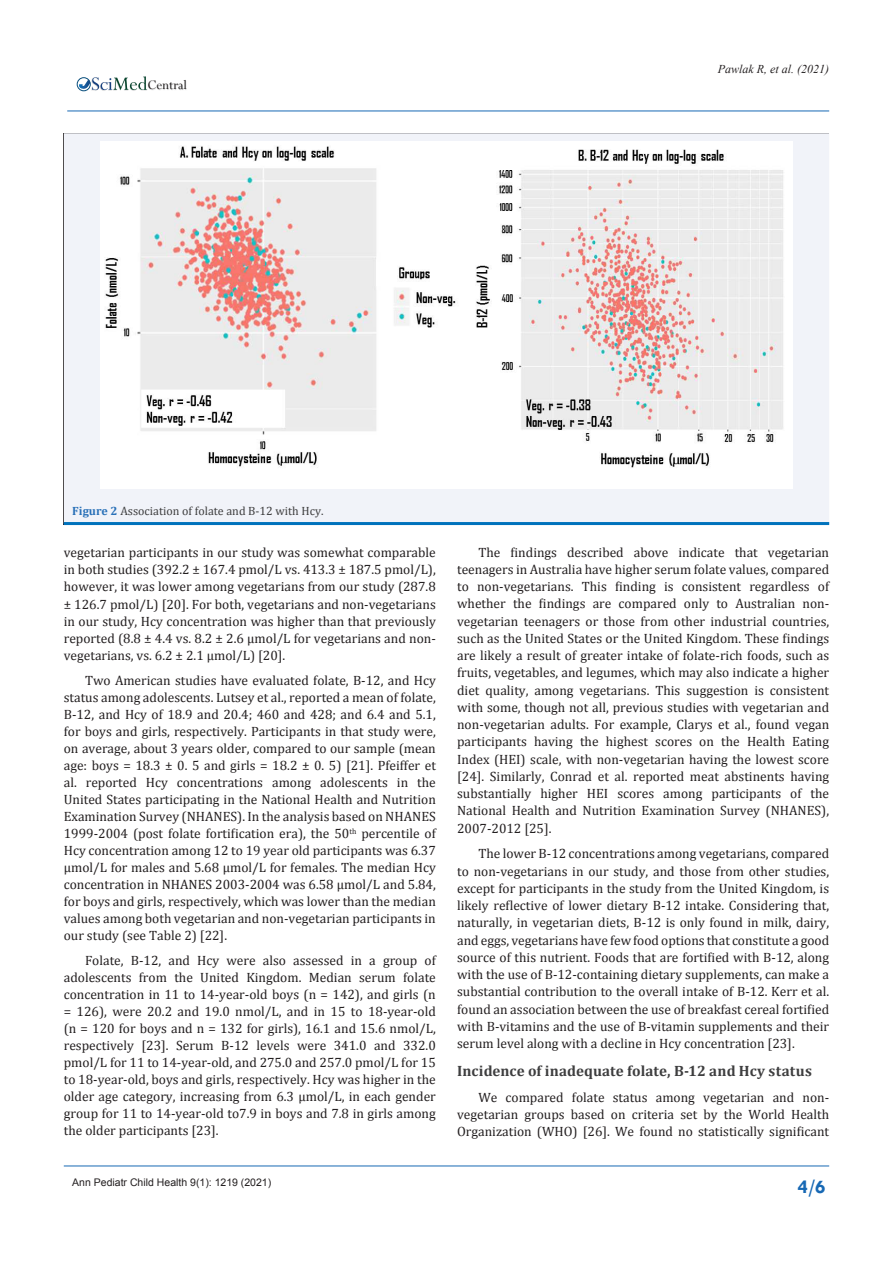
<style>
.page{position:relative;width:893px;height:1263px;background:#fff}
.page>*{position:absolute;margin:0;border:0;box-sizing:border-box;transform-origin:0 0}
.t1{font:700 19.5px "Tw Cen";color:#1768b4}
.Body_Text{font:700 15px "Cambria";letter-spacing:.005em;color:#3e3e3f}
.t2{font:14.55px "Perpetua";color:#211e1e}
.Body_Text-2{font:13.5px/17.2px "Cambria";color:#231f20;text-align:justify}
.t3{font:12px "Cambria";color:#3e3e3f}
.t4{font:italic 12px "Times New Roman";color:#231f20}
.t5{font:10.5px "Arial";color:#231f20}
.s1{font-weight:700;color:#2a71b8}
</style>
<div class="page">
<img style="left:92px;top:76px;width:95px;height:15px">
<div style="left:77px;top:77px;width:14px;height:14px;border:1px solid #074d7c;border-radius:50%"></div>
<svg style="left:79px;top:77px;width:68px;height:13px"></svg>
<hr style="left:64px;top:1166px;width:765px;height:1px;background:#1768b4">
<hr style="left:67px;top:111px;width:762px;height:1px;background:#1768b4">
<div style="left:64px;top:133px;width:765px;height:389px;background:#f1f3f9"></div>
<hr style="left:64px;top:522px;width:765px;height:3px;background:#0072bc">
<img style="left:100px;top:142px;width:693px;height:347px">
<p class="t2" style="left:148px;top:76px;width:41px">Central</p>
<p class="t4" style="left:718px;top:61px;width:113px">Pawlak R, et al. (2021)</p>
<p class="t3" style="left:72px;top:504px;width:253px"><span class="s1">Figure 2</span> Association of folate and B-12 with Hcy.</p>
<p class="Body_Text-2" style="left:64px;top:543px;width:374px">vegetarian participants in our study was somewhat comparable in both studies (392.2 ± 167.4 pmol/L vs. 413.3 ± 187.5 pmol/L), however, it was lower among vegetarians from our study (287.8 ± 126.7 pmol/L) [20]. For both, vegetarians and non-vegetarians in our study, Hcy concentration was higher than that previously reported (8.8 ± 4.4 vs. 8.2 ± 2.6 µmol/L for vegetarians and non&shy;vegetarians, vs. 6.2 ± 2.1 µmol/L) [20].</p>
<p class="Body_Text-2" style="left:64px;top:672px;width:374px;text-indent:21px">Two American studies have evaluated folate, B-12, and Hcy status among adolescents. Lutsey et al., reported a mean of folate, B-12, and Hcy of 18.9 and 20.4; 460 and 428; and 6.4 and 5.1, for boys and girls, respectively. Participants in that study were, on average, about 3 years older, compared to our sample (mean age: boys = 18.3 ± 0. 5 and girls = 18.2 ± 0. 5) [21]. Pfeiffer et al. reported Hcy concentrations among adolescents in the United States participating in the National Health and Nutrition Examination Survey (NHANES). In the analysis based on NHANES 1999-2004 (post folate fortification era), the 50<sup>th</sup> percentile of Hcy concentration among 12 to 19 year old participants was 6.37 µmol/L for males and 5.68 µmol/L for females. The median Hcy concentration in NHANES 2003-2004 was 6.58 µmol/L and 5.84, for boys and girls, respectively, which was lower than the median values among both vegetarian and non-vegetarian participants in our study (see Table 2) [22].</p>
<p class="Body_Text-2" style="left:64px;top:952px;width:374px;text-indent:21px">Folate, B-12, and Hcy were also assessed in a group of adolescents from the United Kingdom. Median serum folate concentration in 11 to 14-year-old boys (n = 142), and girls (n = 126), were 20.2 and 19.0 nmol/L, and in 15 to 18-year-old (n = 120 for boys and n = 132 for girls), 16.1 and 15.6 nmol/L, respectively [23]. Serum B-12 levels were 341.0 and 332.0 pmol/L for 11 to 14-year-old, and 275.0 and 257.0 pmol/L for 15 to 18-year-old, boys and girls, respectively. Hcy was higher in the older age category, increasing from 6.3 µmol/L, in each gender group for 11 to 14-year-old to7.9 in boys and 7.8 in girls among the older participants [23].</p>
<p class="Body_Text-2" style="left:457px;top:543px;width:374px;text-indent:21px">The findings described above indicate that vegetarian teenagers in Australia have higher serum folate values, compared to non-vegetarians. This finding is consistent regardless of whether the findings are compared only to Australian non&shy;vegetarian teenagers or those from other industrial countries, such as the United States or the United Kingdom. These findings are likely a result of greater intake of folate-rich foods, such as fruits, vegetables, and legumes, which may also indicate a higher diet quality, among vegetarians. This suggestion is consistent with some, though not all, previous studies with vegetarian and non-vegetarian adults. For example, Clarys et al., found vegan participants having the highest scores on the Health Eating Index (HEI) scale, with non-vegetarian having the lowest score [24]. Similarly, Conrad et al. reported meat abstinents having substantially higher HEI scores among participants of the National Health and Nutrition Examination Survey (NHANES), 2007-2012 [25].</p>
<p class="Body_Text-2" style="left:457px;top:845px;width:374px;text-indent:21px">The lower B-12 concentrations among vegetarians, compared to non-vegetarians in our study, and those from other studies, except for participants in the study from the United Kingdom, is likely reflective of lower dietary B-12 intake. Considering that, naturally, in vegetarian diets, B-12 is only found in milk, dairy, and eggs, vegetarians have few food options that constitute a good source of this nutrient. Foods that are fortified with B-12, along with the use of B-12-containing dietary supplements, can make a substantial contribution to the overall intake of B-12. Kerr et al. found an association between the use of breakfast cereal fortified with B-vitamins and the use of B-vitamin supplements and their serum level along with a decline in Hcy concentration [23].</p>
<p class="Body_Text" style="left:457px;top:1060px;width:356px">Incidence of inadequate folate, B-12 and Hcy status</p>
<p class="Body_Text-2" style="left:457px;top:1088px;width:374px;text-indent:21px">We compared folate status among vegetarian and non&shy;vegetarian groups based on criteria set by the World Health Organization (WHO) [26]. We found no statistically significant</p>
<p class="t5" style="left:72px;top:1175px;width:201px">Ann Pediatr Child Health 9(1): 1219 (2021)</p>
<h1 class="t1" style="left:798px;top:1175px;width:29px">4/6</h1>
</div>
